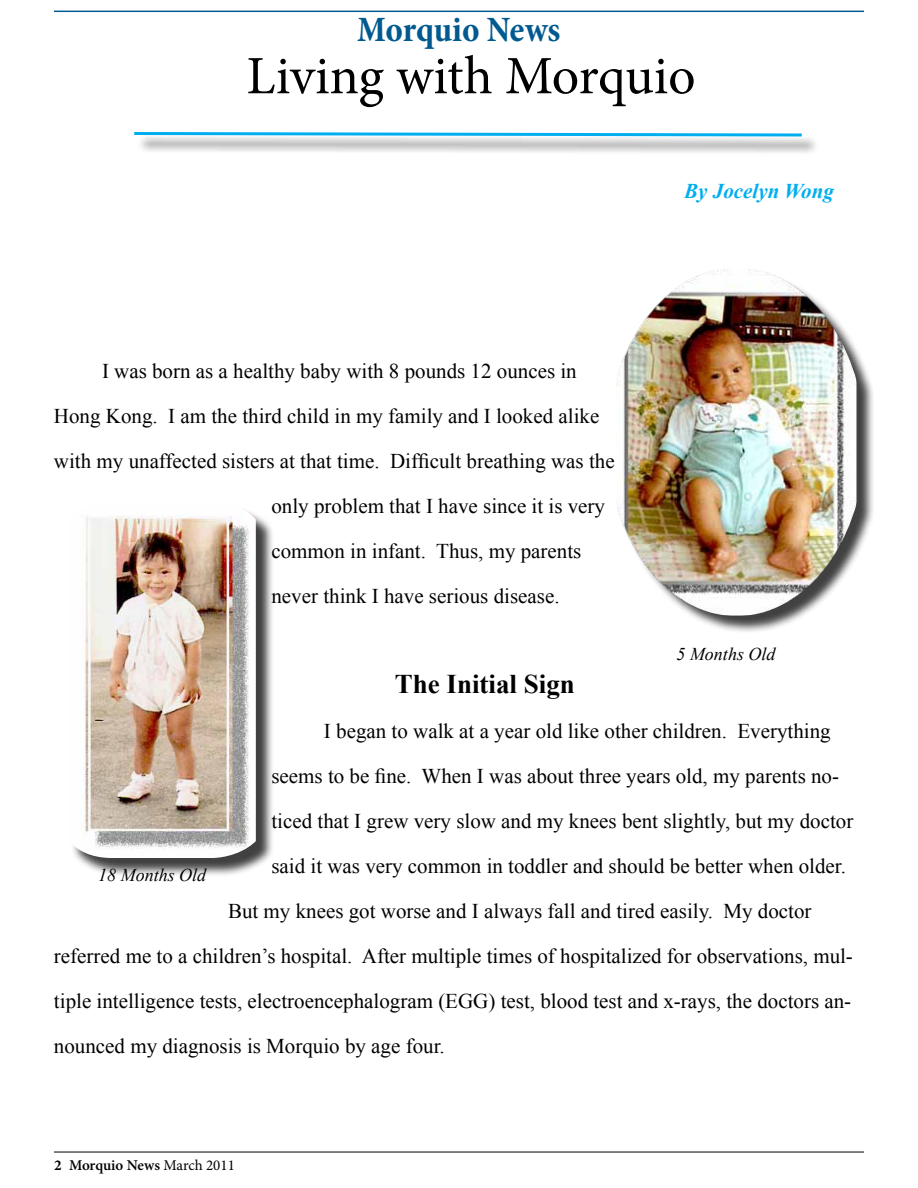
<style>
.page{position:relative;width:918px;height:1188px;background:#fff}
.page>*{position:absolute;margin:0;border:0;box-sizing:border-box;transform-origin:0 0}
.t1{font:54px "Minion Pro";letter-spacing:-.005em;color:#000}
.t2{font:700 condensed 36px "Minion Pro";letter-spacing:-.01em;color:#005a90}
.t3{font:700 27px "Times New Roman";color:#000}
.t4{font:21px "Times New Roman";color:#000}
.t5{font:italic 700 21px "Times New Roman";color:#00aeef}
.t6{font:italic 18px "Times New Roman";color:#000}
.t7{font:600 15px "Minion Pro";letter-spacing:-.01em;color:#000}
.s1{font-weight:700}
.s2{font-weight:400}
</style>
<div class="page">
<div style="left:71px;top:505px;width:204px;height:372px;background:#000;opacity:.75"></div>
<img style="left:71px;top:505px;width:185px;height:353px">
<div style="left:619px;top:271px;width:256px;height:363px;background:#000;opacity:.75"></div>
<img style="left:616px;top:269px;width:241px;height:347px">
<hr style="left:54px;top:1152px;width:810px;height:1px;background:#000">
<hr style="left:54px;top:11px;width:810px;height:1px;background:#005a90">
<div style="left:137px;top:134px;width:683px;height:21px;background:#000;opacity:.75"></div>
<svg style="left:134px;top:132px;width:671px;height:6px"></svg>
<h2 class="t2" style="left:357px;top:4px;width:205px">Morquio News</h2>
<h1 class="t1" style="left:246px;top:40px;width:451px">Living with Morquio</h1>
<p class="t5" style="left:684px;top:177px;width:151px">By Jocelyn Wong</p>
<p class="t4" style="left:102px;top:357px;width:476px">I was born as a healthy baby with 8 pounds 12 ounces in</p>
<p class="t4" style="left:54px;top:402px;width:547px">Hong Kong. I am the third child in my family and I looked alike</p>
<p class="t4" style="left:54px;top:447px;width:562px">with my unaffected sisters at that time. Difficult breathing was the</p>
<p class="t4" style="left:271px;top:492px;width:335px">only problem that I have since it is very</p>
<p class="t4" style="left:271px;top:537px;width:311px">common in infant. Thus, my parents</p>
<p class="t4" style="left:271px;top:582px;width:290px">never think I have serious disease.</p>
<p class="t6" style="left:677px;top:642px;width:100px">5 Months Old</p>
<p class="t3" style="left:395px;top:666px;width:182px">The Initial Sign</p>
<p class="t4" style="left:324px;top:717px;width:508px">I began to walk at a year old like other children. Everything</p>
<p class="t4" style="left:271px;top:762px;width:569px">seems to be fine. When I was about three years old, my parents no-</p>
<p class="t4" style="left:271px;top:807px;width:583px">ticed that I grew very slow and my knees bent slightly, but my doctor</p>
<p class="t4" style="left:271px;top:852px;width:576px">said it was very common in toddler and should be better when older.</p>
<p class="t4" style="left:228px;top:897px;width:585px">But my knees got worse and I always fall and tired easily. My doctor</p>
<p class="t4" style="left:54px;top:942px;width:800px">referred me to a children’s hospital. After multiple times of hospitalized for observations, mul-</p>
<p class="t4" style="left:54px;top:987px;width:799px">tiple intelligence tests, electroencephalogram (EGG) test, blood test and x-rays, the doctors an-</p>
<p class="t4" style="left:54px;top:1032px;width:392px">nounced my diagnosis is Morquio by age four.</p>
<p class="t6" style="left:98px;top:862px;width:109px">18 Months Old</p>
<p class="t7" style="left:54px;top:1155px;width:182px"><span class="s1">2</span> Morquio News <span class="s2">March 2011</span></p>
</div>
